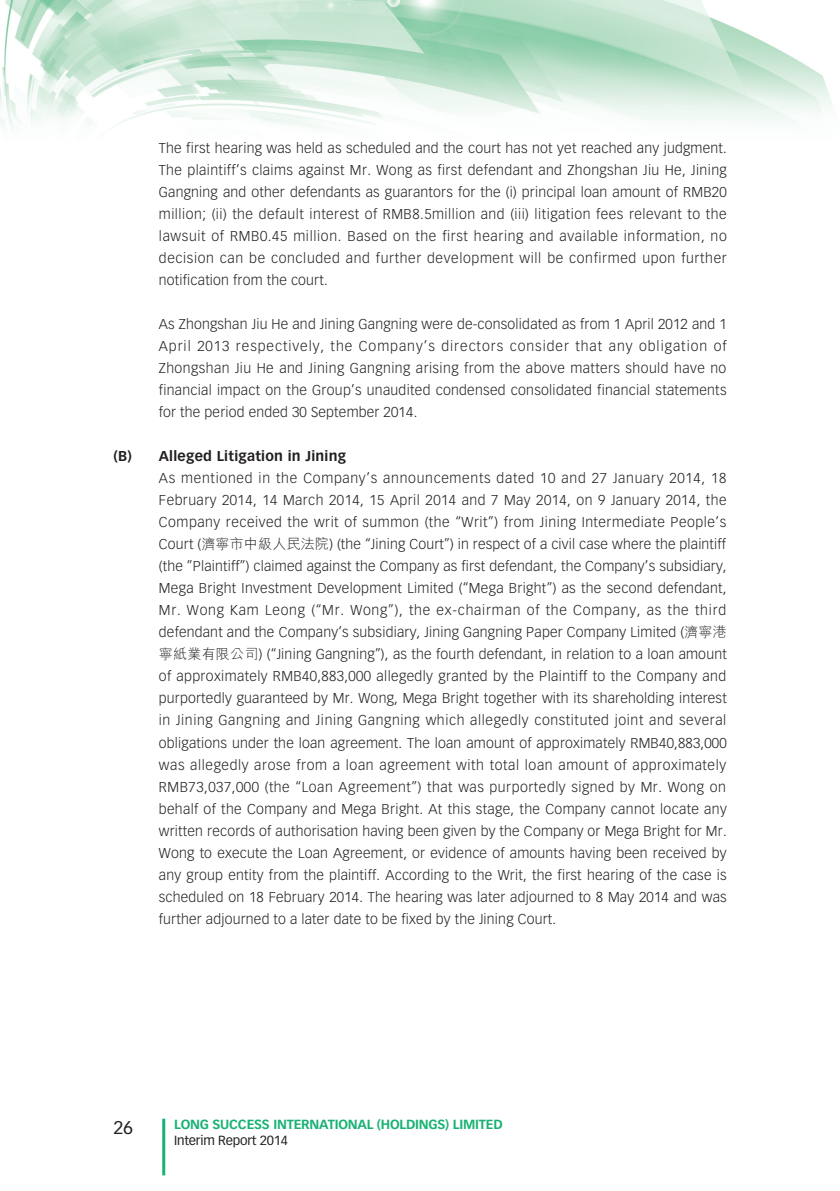
<style>
.page{position:relative;width:840px;height:1191px;background:#fff}
.page>*{position:absolute;margin:0;border:0;box-sizing:border-box;transform-origin:0 0}
.t1{font:18px "Vectora LT Std";color:#231f20}
.t2{font:300 14px/22px "Vectora LT Std";letter-spacing:.015em;color:#231f20;text-align:justify}
.t3{font:700 14px "Vectora LT Std";letter-spacing:.02em;color:#231f20}
.t4{font:700 13px "Vectora LT Std";letter-spacing:-.015em;color:#19b273}
.t5{font:13px "Vectora LT Std";letter-spacing:-.015em;color:#231f20}
.s1{font-family:"M Hei HK"}
</style>
<div class="page">
<img style="left:0;top:0;width:833px;height:1176px">
<hr style="left:162px;top:1118px;width:3px;height:57px;background:#19b273">
<p class="t2" style="left:159px;top:138px;width:569px">The first hearing was held as scheduled and the court has not yet reached any judgment.<br>The plaintiff’s claims against Mr. Wong as first defendant and Zhongshan Jiu He, Jining Gangning and other defendants as guarantors for the (i) principal loan amount of RMB20 million; (ii) the default interest of RMB8.5million and (iii) litigation fees relevant to the lawsuit of RMB0.45 million. Based on the first hearing and available information, no decision can be concluded and further development will be confirmed upon further notification from the court.</p>
<p class="t2" style="left:159px;top:314px;width:569px">As Zhongshan Jiu He and Jining Gangning were de-consolidated as from 1 April 2012 and 1<br>April 2013 respectively, the Company’s directors consider that any obligation of Zhongshan Jiu He and Jining Gangning arising from the above matters should have no financial impact on the Group’s unaudited condensed consolidated financial statements for the period ended 30 September 2014.</p>
<p class="t3" style="left:113px;top:448px;width:234px">(B) Alleged Litigation in Jining</p>
<p class="t2" style="left:159px;top:468px;width:569px">As mentioned in the Company’s announcements dated 10 and 27 January 2014, 18<br>February 2014, 14 March 2014, 15 April 2014 and 7 May 2014, on 9 January 2014, the Company received the writ of summon (the “Writ”) from Jining Intermediate People’s Court (<span class="s1">濟寧市中級人民法院</span>) (the “Jining Court”) in respect of a civil case where the plaintiff (the ”Plaintiff”) claimed against the Company as first defendant, the Company’s subsidiary, Mega Bright Investment Development Limited (“Mega Bright”) as the second defendant, Mr. Wong Kam Leong (“Mr. Wong”), the ex-chairman of the Company, as the third defendant and the Company’s subsidiary, Jining Gangning Paper Company Limited (<span class="s1">濟寧港寧紙業有限公司</span>) (“Jining Gangning”), as the fourth defendant, in relation to a loan amount of approximately RMB40,883,000 allegedly granted by the Plaintiff to the Company and purportedly guaranteed by Mr. Wong, Mega Bright together with its shareholding interest in Jining Gangning and Jining Gangning which allegedly constituted joint and several obligations under the loan agreement. The loan amount of approximately RMB40,883,000 was allegedly arose from a loan agreement with total loan amount of approximately RMB73,037,000 (the “Loan Agreement”) that was purportedly signed by Mr. Wong on behalf of the Company and Mega Bright. At this stage, the Company cannot locate any written records of authorisation having been given by the Company or Mega Bright for Mr.<br>Wong to execute the Loan Agreement, or evidence of amounts having been received by any group entity from the plaintiff. According to the Writ, the first hearing of the case is scheduled on 18 February 2014. The hearing was later adjourned to 8 May 2014 and was further adjourned to a later date to be fixed by the Jining Court.</p>
<p class="t1" style="left:113px;top:1116px;width:21px">26</p>
<p class="t4" style="left:174px;top:1117px;width:330px">LONG SUCCESS INTERNATIONAL (HOLDINGS) LIMITED</p>
<p class="t5" style="left:174px;top:1133px;width:115px">Interim Report 2014</p>
</div>
